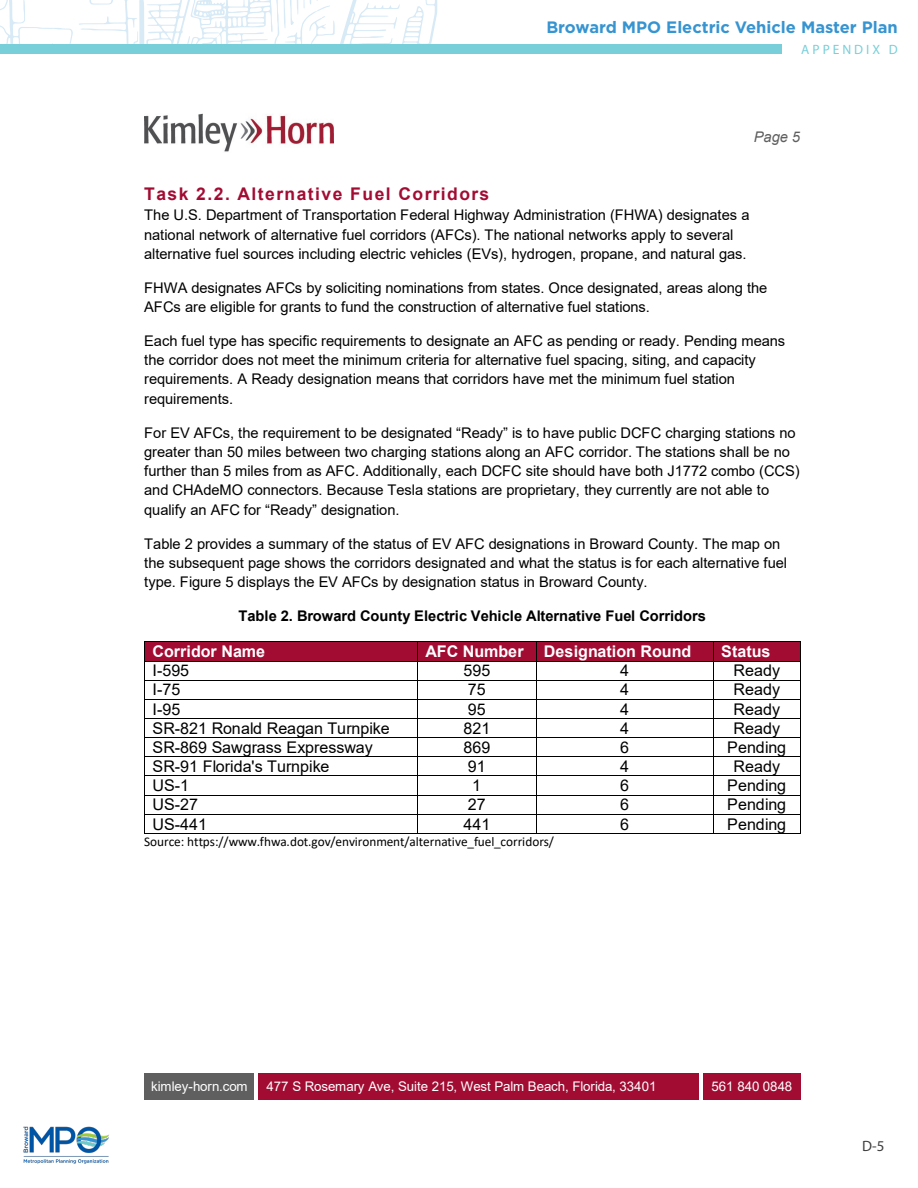
<style>
.page{position:relative;width:918px;height:1188px;background:#fff}
.page>*{position:absolute;margin:0;border:0;box-sizing:border-box;transform-origin:0 0}
.t1{font:700 17.55px "Arial";letter-spacing:.085em;color:#a20c33}
.t2{font:700 16.5px "Gotham";color:#3694d1}
.t3{font:16.05px "Arial";color:#000}
.t4{font:700 16.05px "Arial";color:#fff}
.t5{font:15px "Myriad Pro";color:#3e3e3f}
.t6{font:14.7px/19.2px "Arial";letter-spacing:-.01em;color:#000}
.t7{font:700 14.7px "Arial";letter-spacing:-.01em;color:#000}
.t8{font:italic 14.7px "Arial";color:#5f5f5f}
.t9{font:13.5px "Myriad Pro";letter-spacing:.22em;color:#78cfd9}
.t10{font:13.35px "Arial";letter-spacing:-.005em;color:#fff}
.t11{font:13.35px "Calibri";color:#000}
</style>
<div class="page">
<img style="left:23px;top:1126px;width:86px;height:37px">
<svg style="left:0;top:0;width:437px;height:44px"></svg>
<div style="left:0;top:44px;width:781px;height:10px;background:#78cfd9"></div>
<div style="left:144px;top:1073px;width:111px;height:27px;background:#5f5f5f"></div>
<div style="left:258px;top:1073px;width:441px;height:27px;background:#a20c33"></div>
<div style="left:702px;top:1073px;width:99px;height:27px;background:#a20c33"></div>
<hr style="left:254px;top:1073px;width:4px;height:27px;background:#fff">
<img style="left:144px;top:113px;width:189px;height:39px">
<div style="left:145px;top:642px;width:272px;height:19px;background:#a20c33"></div>
<div style="left:418px;top:642px;width:118px;height:19px;background:#a20c33"></div>
<div style="left:537px;top:642px;width:176px;height:19px;background:#a20c33"></div>
<div style="left:714px;top:642px;width:86px;height:19px;background:#a20c33"></div>
<hr style="left:145px;top:641px;width:272px;height:1px;background:#000">
<hr style="left:418px;top:641px;width:118px;height:1px;background:#000">
<hr style="left:537px;top:641px;width:176px;height:1px;background:#000">
<hr style="left:714px;top:641px;width:86px;height:1px;background:#000">
<hr style="left:145px;top:661px;width:272px;height:1px;background:#000">
<hr style="left:418px;top:661px;width:118px;height:1px;background:#000">
<hr style="left:537px;top:661px;width:176px;height:1px;background:#000">
<hr style="left:714px;top:661px;width:86px;height:1px;background:#000">
<hr style="left:145px;top:680px;width:272px;height:1px;background:#000">
<hr style="left:418px;top:680px;width:118px;height:1px;background:#000">
<hr style="left:537px;top:680px;width:176px;height:1px;background:#000">
<hr style="left:714px;top:680px;width:86px;height:1px;background:#000">
<hr style="left:145px;top:699px;width:272px;height:1px;background:#000">
<hr style="left:418px;top:699px;width:118px;height:1px;background:#000">
<hr style="left:537px;top:699px;width:176px;height:1px;background:#000">
<hr style="left:714px;top:699px;width:86px;height:1px;background:#000">
<hr style="left:145px;top:718px;width:272px;height:1px;background:#000">
<hr style="left:418px;top:718px;width:118px;height:1px;background:#000">
<hr style="left:537px;top:718px;width:176px;height:1px;background:#000">
<hr style="left:714px;top:718px;width:86px;height:1px;background:#000">
<hr style="left:145px;top:737px;width:272px;height:1px;background:#000">
<hr style="left:418px;top:737px;width:118px;height:1px;background:#000">
<hr style="left:537px;top:737px;width:176px;height:1px;background:#000">
<hr style="left:714px;top:737px;width:86px;height:1px;background:#000">
<hr style="left:145px;top:757px;width:272px;height:1px;background:#000">
<hr style="left:418px;top:757px;width:118px;height:1px;background:#000">
<hr style="left:537px;top:757px;width:176px;height:1px;background:#000">
<hr style="left:714px;top:757px;width:86px;height:1px;background:#000">
<hr style="left:145px;top:775px;width:272px;height:1px;background:#000">
<hr style="left:418px;top:775px;width:118px;height:1px;background:#000">
<hr style="left:537px;top:775px;width:176px;height:1px;background:#000">
<hr style="left:714px;top:775px;width:86px;height:1px;background:#000">
<hr style="left:145px;top:795px;width:272px;height:1px;background:#000">
<hr style="left:418px;top:795px;width:118px;height:1px;background:#000">
<hr style="left:537px;top:795px;width:176px;height:1px;background:#000">
<hr style="left:714px;top:795px;width:86px;height:1px;background:#000">
<hr style="left:145px;top:814px;width:272px;height:1px;background:#000">
<hr style="left:418px;top:814px;width:118px;height:1px;background:#000">
<hr style="left:537px;top:814px;width:176px;height:1px;background:#000">
<hr style="left:714px;top:814px;width:86px;height:1px;background:#000">
<svg style="left:144px;top:641px;width:1px;height:193px"></svg>
<hr style="left:145px;top:833px;width:272px;height:1px;background:#000">
<svg style="left:417px;top:641px;width:1px;height:193px"></svg>
<hr style="left:418px;top:833px;width:118px;height:1px;background:#000">
<svg style="left:536px;top:641px;width:1px;height:193px"></svg>
<hr style="left:537px;top:833px;width:176px;height:1px;background:#000">
<svg style="left:713px;top:641px;width:1px;height:193px"></svg>
<hr style="left:714px;top:833px;width:86px;height:1px;background:#000">
<svg style="left:800px;top:641px;width:1px;height:193px"></svg>
<p class="t2" style="left:546px;top:16px;width:353px">Broward MPO Electric Vehicle Master Plan</p>
<p class="t9" style="left:801px;top:41px;width:98px">APPENDIX D</p>
<p class="t8" style="left:754px;top:127px;width:48px">Page 5</p>
<p class="t1" style="left:144px;top:182px;width:347px">Task 2.2. Alternative Fuel Corridors</p>
<p class="t6" style="left:144px;top:206px;width:607px">The U.S. Department of Transportation Federal Highway Administration (FHWA) designates a national network of alternative fuel corridors (AFCs). The national networks apply to several alternative fuel sources including electric vehicles (EVs), hydrogen, propane, and natural gas.</p>
<p class="t6" style="left:144px;top:278px;width:625px">FHWA designates AFCs by soliciting nominations from states. Once designated, areas along the<br>AFCs are eligible for grants to fund the construction of alternative fuel stations.</p>
<p class="t6" style="left:144px;top:331px;width:643px">Each fuel type has specific requirements to designate an AFC as pending or ready. Pending means the corridor does not meet the minimum criteria for alternative fuel spacing, siting, and capacity requirements. A Ready designation means that corridors have met the minimum fuel station requirements.</p>
<p class="t6" style="left:144px;top:423px;width:657px">For EV AFCs, the requirement to be designated “Ready” is to have public DCFC charging stations no greater than 50 miles between two charging stations along an AFC corridor. The stations shall be no further than 5 miles from as AFC. Additionally, each DCFC site should have both J1772 combo (CCS) and CHAdeMO connectors. Because Tesla stations are proprietary, they currently are not able to qualify an AFC for “Ready” designation.</p>
<p class="t6" style="left:144px;top:534px;width:644px">Table 2 provides a summary of the status of EV AFC designations in Broward County. The map on the subsequent page shows the corridors designated and what the status is for each alternative fuel type. Figure 5 displays the EV AFCs by designation status in Broward County.</p>
<p class="t7" style="left:238px;top:605px;width:469px">Table 2. Broward County Electric Vehicle Alternative Fuel Corridors</p>
<p class="t4" style="left:153px;top:640px;width:114px">Corridor Name</p>
<p class="t4" style="left:425px;top:640px;width:100px">AFC Number</p>
<p class="t4" style="left:544px;top:640px;width:149px">Designation Round</p>
<p class="t4" style="left:721px;top:640px;width:51px">Status</p>
<p class="t3" style="left:153px;top:660px;width:38px">I-595</p>
<p class="t3" style="left:464px;top:660px;width:28px">595</p>
<p class="t3" style="left:620px;top:660px;width:10px">4</p>
<p class="t3" style="left:734px;top:660px;width:48px">Ready</p>
<p class="t3" style="left:153px;top:679px;width:29px">I-75</p>
<p class="t3" style="left:468px;top:679px;width:20px">75</p>
<p class="t3" style="left:620px;top:679px;width:10px">4</p>
<p class="t3" style="left:734px;top:679px;width:48px">Ready</p>
<p class="t3" style="left:153px;top:698px;width:29px">I-95</p>
<p class="t3" style="left:468px;top:698px;width:20px">95</p>
<p class="t3" style="left:620px;top:698px;width:10px">4</p>
<p class="t3" style="left:734px;top:698px;width:48px">Ready</p>
<p class="t3" style="left:153px;top:717px;width:239px">SR-821 Ronald Reagan Turnpike</p>
<p class="t3" style="left:464px;top:717px;width:28px">821</p>
<p class="t3" style="left:620px;top:717px;width:10px">4</p>
<p class="t3" style="left:734px;top:717px;width:48px">Ready</p>
<p class="t3" style="left:153px;top:736px;width:222px">SR-869 Sawgrass Expressway</p>
<p class="t3" style="left:464px;top:736px;width:28px">869</p>
<p class="t3" style="left:620px;top:736px;width:10px">6</p>
<p class="t3" style="left:727px;top:736px;width:60px">Pending</p>
<p class="t3" style="left:153px;top:755px;width:178px">SR-91 Florida's Turnpike</p>
<p class="t3" style="left:468px;top:755px;width:20px">91</p>
<p class="t3" style="left:620px;top:755px;width:10px">4</p>
<p class="t3" style="left:734px;top:755px;width:48px">Ready</p>
<p class="t3" style="left:153px;top:774px;width:38px">US-1</p>
<p class="t3" style="left:472px;top:774px;width:10px">1</p>
<p class="t3" style="left:620px;top:774px;width:10px">6</p>
<p class="t3" style="left:727px;top:774px;width:60px">Pending</p>
<p class="t3" style="left:153px;top:794px;width:47px">US-27</p>
<p class="t3" style="left:468px;top:794px;width:20px">27</p>
<p class="t3" style="left:620px;top:794px;width:10px">6</p>
<p class="t3" style="left:727px;top:794px;width:60px">Pending</p>
<p class="t3" style="left:153px;top:813px;width:56px">US-441</p>
<p class="t3" style="left:464px;top:813px;width:28px">441</p>
<p class="t3" style="left:620px;top:813px;width:10px">6</p>
<p class="t3" style="left:727px;top:813px;width:60px">Pending</p>
<p class="t11" style="left:144px;top:833px;width:411px">Source: https://www.fhwa.dot.gov/environment/alternative_fuel_corridors/</p>
<p class="t10" style="left:151px;top:1077px;width:98px">kimley-horn.com</p>
<p class="t10" style="left:267px;top:1077px;width:391px">477 S Rosemary Ave, Suite 215, West Palm Beach, Florida, 33401</p>
<p class="t10" style="left:712px;top:1077px;width:82px">561 840 0848</p>
<p class="t5" style="left:862px;top:1137px;width:24px">D-5</p>
</div>
